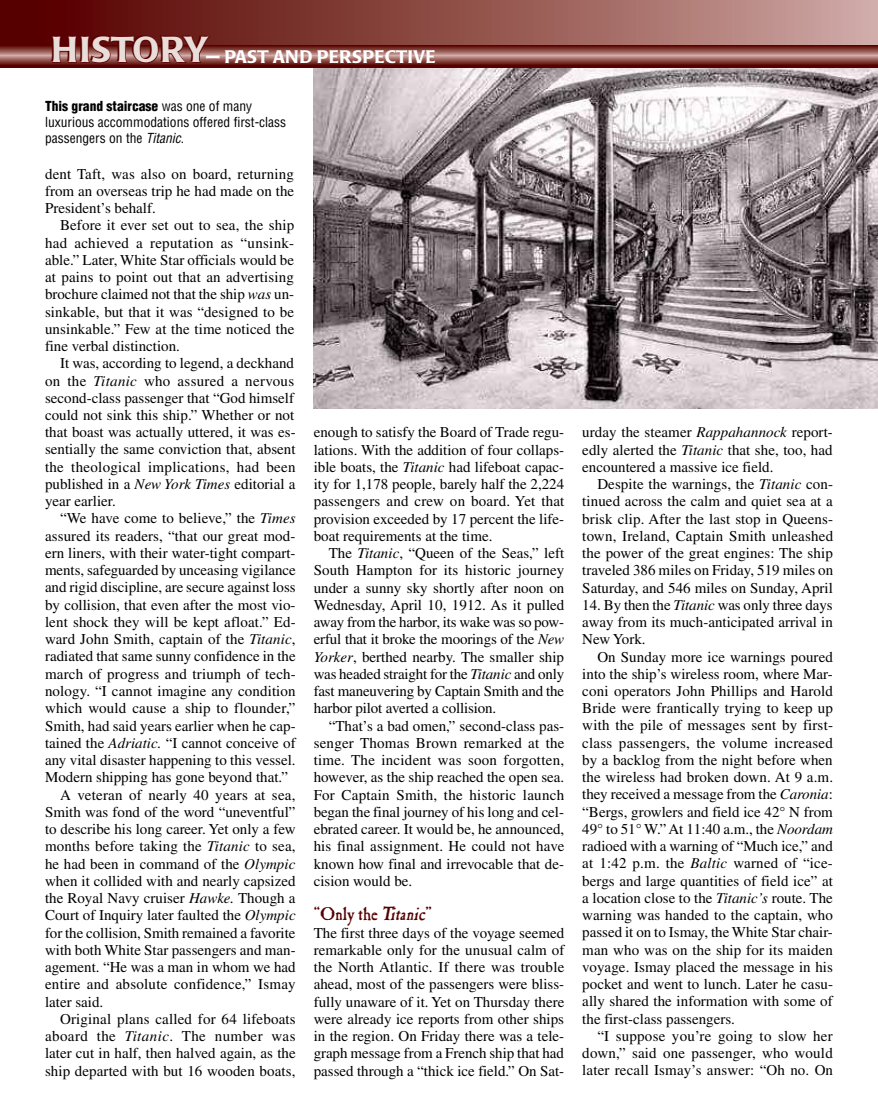
<style>
.page{position:relative;width:878px;height:1107px;background:#fff}
.page>*{position:absolute;margin:0;border:0;box-sizing:border-box;transform-origin:0 0}
.t1{font:500 18px "Poppl Laudatio";color:#fff;scale:1.2 1}
.t2{font:18px "Caslon Antique";color:#560000}
.t3{font:15px/17.2px "Times";color:#000;text-align:justify}
.t4{font:15px "Times";letter-spacing:.03em;color:#000}
.t5{font:condensed 13.5px/15.8px "Helvetica";color:#000}
.s1{font-size:35.7px;color:#e8ddd8}
.s2{font-weight:900}
.s3{font-style:italic}
</style>
<div class="page">
<div style="left:0;top:0;width:878px;height:57px;background:linear-gradient(to right,#4f0000,#cea6a0)"></div>
<img style="left:314px;top:68px;width:564px;height:341px">
<svg style="left:0;top:45px;width:878px;height:23px"></svg>
<svg style="left:52px;top:24px;width:159px;height:39px"></svg>
<p class="t1" style="left:51px;top:49px;width:322px"><span class="s1">HISTORY</span>— PAST AND PERSPECTIVE</p>
<p class="t5" style="left:45px;top:99px;width:243px"><span class="s2">This grand staircase</span> was one of many luxurious accommodations offered first-class passengers on the <span class="s3">Titanic</span>.</p>
<p class="t3" style="left:45px;top:166px;width:251px">dent Taft, was also on board, returning from an overseas trip he had made on the President’s behalf.</p>
<p class="t3" style="left:45px;top:218px;width:251px;text-indent:15px">Before it ever set out to sea, the ship had achieved a reputation as “unsink&shy;able.” Later, White Star officials would be at pains to point out that an advertising brochure claimed not that the ship <span class="s3">was</span> un&shy;sinkable, but that it was “designed to be unsinkable.” Few at the time noticed the fine verbal distinction.</p>
<p class="t3" style="left:45px;top:356px;width:252px;text-indent:15px">It was, according to legend, a deckhand on the <span class="s3">Titanic</span> who assured a nervous second-class passenger that “God himself could not sink this ship.” Whether or not that boast was actually uttered, it was es&shy;sentially the same conviction that, absent the theological implications, had been published in a <span class="s3">New York Times</span> editorial a year earlier.</p>
<p class="t3" style="left:60px;top:511px;width:237px">“We have come to believe,” the <span class="s3">Times</span></p>
<p class="t3" style="left:45px;top:529px;width:252px">assured its readers, “that our great mod-</p>
<p class="t3" style="left:45px;top:546px;width:252px">ern liners, with their water-tight compart-</p>
<p class="t3" style="left:45px;top:563px;width:252px">ments, safeguarded by unceasing vigilance</p>
<p class="t3" style="left:45px;top:580px;width:252px">and rigid discipline, are secure against loss</p>
<p class="t3" style="left:45px;top:598px;width:252px">by collision, that even after the most vio-</p>
<p class="t3" style="left:45px;top:615px;width:252px">lent shock they will be kept afloat.” Ed-</p>
<p class="t3" style="left:45px;top:632px;width:252px">ward John Smith, captain of the <span class="s3">Titanic</span>,</p>
<p class="t3" style="left:45px;top:649px;width:252px">radiated that same sunny confidence in the</p>
<p class="t3" style="left:45px;top:667px;width:252px">march of progress and triumph of tech-</p>
<p class="t3" style="left:45px;top:684px;width:252px">nology. “I cannot imagine any condition</p>
<p class="t3" style="left:45px;top:701px;width:252px">which would cause a ship to flounder,”</p>
<p class="t3" style="left:45px;top:718px;width:252px">Smith, had said years earlier when he cap-</p>
<p class="t3" style="left:45px;top:736px;width:252px">tained the <span class="s3">Adriatic.</span> “I cannot conceive of</p>
<p class="t3" style="left:45px;top:753px;width:252px">any vital disaster happening to this vessel.</p>
<p class="t3" style="left:45px;top:770px;width:244px">Modern shipping has gone beyond that.”</p>
<p class="t3" style="left:60px;top:787px;width:237px">A veteran of nearly 40 years at sea,</p>
<p class="t3" style="left:45px;top:805px;width:252px">Smith was fond of the word “uneventful”</p>
<p class="t3" style="left:45px;top:822px;width:252px">to describe his long career. Yet only a few</p>
<p class="t3" style="left:45px;top:839px;width:252px">months before taking the <span class="s3">Titanic</span> to sea,</p>
<p class="t3" style="left:45px;top:856px;width:252px">he had been in command of the <span class="s3">Olympic</span></p>
<p class="t3" style="left:45px;top:874px;width:252px">when it collided with and nearly capsized</p>
<p class="t3" style="left:45px;top:891px;width:252px">the Royal Navy cruiser <span class="s3">Hawke.</span> Though a</p>
<p class="t3" style="left:45px;top:908px;width:252px">Court of Inquiry later faulted the <span class="s3">Olympic</span></p>
<p class="t3" style="left:45px;top:925px;width:252px">for the collision, Smith remained a favorite</p>
<p class="t3" style="left:45px;top:943px;width:252px">with both White Star passengers and man-</p>
<p class="t3" style="left:45px;top:960px;width:252px">agement. “He was a man in whom we had</p>
<p class="t3" style="left:45px;top:977px;width:252px">entire and absolute confidence,” Ismay</p>
<p class="t3" style="left:45px;top:994px;width:60px">later said.</p>
<p class="t3" style="left:60px;top:1012px;width:237px">Original plans called for 64 lifeboats</p>
<p class="t4" style="left:45px;top:1031px;width:252px">aboard the <span class="s3">Titanic</span>. The number was</p>
<p class="t3" style="left:45px;top:1046px;width:252px">later cut in half, then halved again, as the</p>
<p class="t3" style="left:45px;top:1063px;width:252px">ship departed with but 16 wooden boats,</p>
<p class="t3" style="left:314px;top:425px;width:252px">enough to satisfy the Board of Trade regu&shy;lations. With the addition of four collaps&shy;ible boats, the <span class="s3">Titanic</span> had lifeboat capac&shy;ity for 1,178 people, barely half the 2,224 passengers and crew on board. Yet that provision exceeded by 17 percent the life&shy;boat requirements at the time.</p>
<p class="t3" style="left:314px;top:546px;width:252px;text-indent:15px">The <span class="s3">Titanic</span>, “Queen of the Seas,” left South Hampton for its historic journey under a sunny sky shortly after noon on Wednesday, April 10, 1912. As it pulled away from the harbor, its wake was so pow&shy;erful that it broke the moorings of the <span class="s3">New Yorker</span>, berthed nearby. The smaller ship was headed straight for the <span class="s3">Titanic</span> and only fast maneuvering by Captain Smith and the harbor pilot averted a collision.</p>
<p class="t3" style="left:314px;top:718px;width:252px;text-indent:15px">“That’s a bad omen,” second-class pas&shy;senger Thomas Brown remarked at the time. The incident was soon forgotten, however, as the ship reached the open sea.<br>For Captain Smith, the historic launch began the final journey of his long and cel&shy;ebrated career. It would be, he announced, his final assignment. He could not have known how final and irrevocable that de&shy;cision would be.</p>
<p class="t2" style="left:314px;top:907px;width:120px">“Only the <span class="s3">Titanic</span>”</p>
<p class="t3" style="left:314px;top:925px;width:252px">The first three days of the voyage seemed remarkable only for the unusual calm of the North Atlantic. If there was trouble ahead, most of the passengers were bliss&shy;fully unaware of it. Yet on Thursday there were already ice reports from other ships in the region. On Friday there was a tele&shy;graph message from a French ship that had passed through a “thick ice field.” On Sat-</p>
<p class="t3" style="left:582px;top:425px;width:252px">urday the steamer <span class="s3">Rappahannock</span> report&shy;edly alerted the <span class="s3">Titanic</span> that she, too, had encountered a massive ice field.</p>
<p class="t3" style="left:582px;top:477px;width:252px;text-indent:15px">Despite the warnings, the <span class="s3">Titanic</span> con&shy;tinued across the calm and quiet sea at a brisk clip. After the last stop in Queens&shy;town, Ireland, Captain Smith unleashed the power of the great engines: The ship traveled 386 miles on Friday, 519 miles on Saturday, and 546 miles on Sunday, April</p>
<p class="t3" style="left:582px;top:598px;width:252px">14. By then the <span class="s3">Titanic</span> was only three days away from its much-anticipated arrival in New York.</p>
<p class="t3" style="left:582px;top:649px;width:252px;text-indent:15px">On Sunday more ice warnings poured into the ship’s wireless room, where Mar&shy;coni operators John Phillips and Harold Bride were frantically trying to keep up with the pile of messages sent by first&shy;class passengers, the volume increased by a backlog from the night before when the wireless had broken down. At 9 a.m. they received a message from the <span class="s3">Caronia</span>: “Bergs, growlers and field ice 42° N from 49° to 51° W.” At 11:40 a.m., the <span class="s3">Noordam </span>radioed with a warning of “Much ice,” and at 1:42 p.m. the <span class="s3">Baltic</span> warned of “ice&shy;bergs and large quantities of field ice” at a location close to the <span class="s3">Titanic’s</span> route. The warning was handed to the captain, who passed it on to Ismay, the White Star chair&shy;man who was on the ship for its maiden voyage. Ismay placed the message in his pocket and went to lunch. Later he casu&shy;ally shared the information with some of the first-class passengers.</p>
<p class="t3" style="left:582px;top:1029px;width:252px;text-indent:15px">“I suppose you’re going to slow her down,” said one passenger, who would later recall Ismay’s answer: “Oh no. On</p>
</div>
